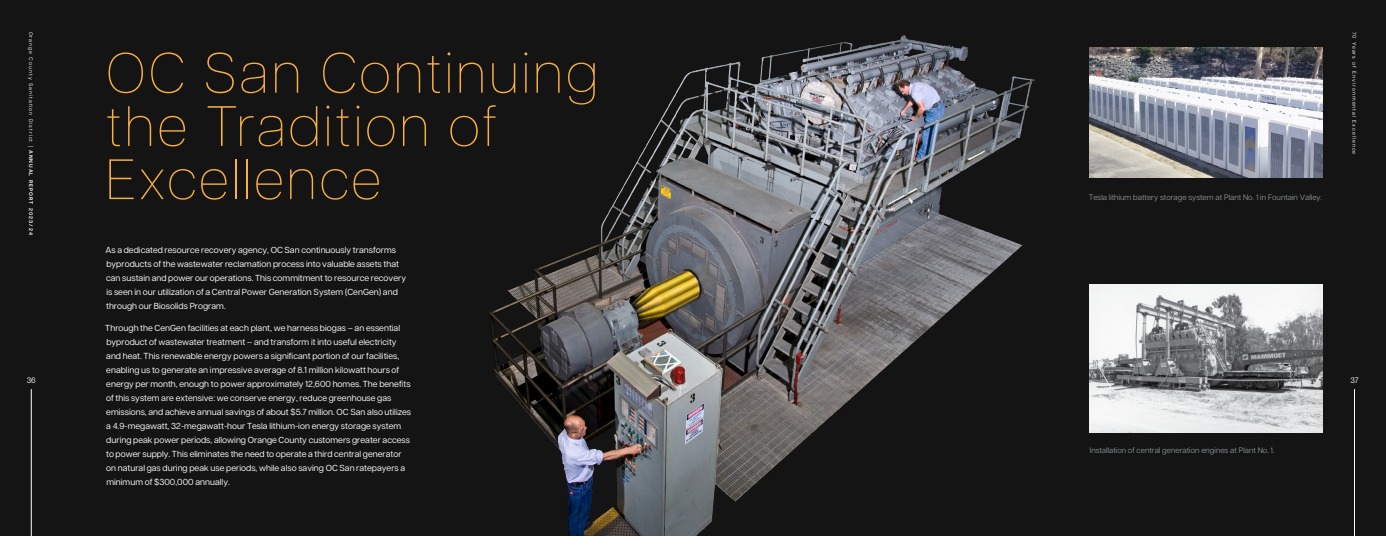
<style>
.page{position:relative;width:1386px;height:536px;background:#141414}
.page>*{position:absolute;margin:0;border:0;box-sizing:border-box;transform-origin:0 0}
.t1{font:100 56.7px/53.2px "Articulat CF";letter-spacing:.05em;color:#fbb042}
.t2{font:8.75px/14px "Articulat CF";letter-spacing:.005em;color:#fff}
.t3{font:7.88px "Articulat CF";color:#939598}
.t4{font:7.88px "Articulat CF";color:#fff}
.t5{font:5.25px "Articulat CF";letter-spacing:.2em;color:#fff}
.t6{font:600 5.25px "Articulat CF";letter-spacing:.2em;color:#fff}
</style>
<div class="page">
<img style="left:490px;top:35px;width:544px;height:501px">
<img style="left:1089px;top:47px;width:234px;height:131px">
<img style="left:1089px;top:284px;width:234px;height:148px">
<hr style="left:31px;top:389px;width:1px;height:147px;background:#fff">
<hr style="left:1354px;top:389px;width:1px;height:147px;background:#fff">
<p class="t5" style="left:35px;top:32px;width:117px;rotate:90deg">Orange County Sanitation District |</p>
<p class="t5" style="left:1358px;top:32px;width:124px;rotate:90deg">70 Years of Environmental Excellence</p>
<p class="t1" style="left:106px;top:43px;width:494px">OC San Continuing the Tradition of<br>Excellence</p>
<p class="t6" style="left:35px;top:150px;width:86px;rotate:90deg">ANNUAL REPORT 2023/24</p>
<p class="t3" style="left:1089px;top:191px;width:235px">Tesla lithium battery storage system at Plant No. 1 in Fountain Valley.</p>
<p class="t2" style="left:105px;top:243px;width:302px">As a dedicated resource recovery agency, OC San continuously transforms byproducts of the wastewater reclamation process into valuable assets that can sustain and power our operations. This commitment to resource recovery is seen in our utilization of a Central Power Generation System (CenGen) and through our Biosolids Program.</p>
<p class="t2" style="left:105px;top:320px;width:307px">Through the CenGen facilities at each plant, we harness biogas – an essential byproduct of wastewater treatment – and transform it into useful electricity and heat. This renewable energy powers a significant portion of our facilities, enabling us to generate an impressive average of 8.1 million kilowatt hours of energy per month, enough to power approximately 12,600 homes. The benefits of this system are extensive: we conserve energy, reduce greenhouse gas emissions, and achieve annual savings of about $5.7 million. OC San also utilizes a 4.9-megawatt, 32-megawatt-hour Tesla lithium-ion energy storage system during peak power periods, allowing Orange County customers greater access to power supply. This eliminates the need to operate a third central generator on natural gas during peak use periods, while also saving OC San ratepayers a minimum of $300,000 annually.</p>
<p class="t4" style="left:27px;top:374px;width:11px">36</p>
<p class="t4" style="left:1350px;top:374px;width:10px">37</p>
<p class="t3" style="left:1090px;top:444px;width:186px">Installation of central generation engines at Plant No. 1.</p>
</div>
